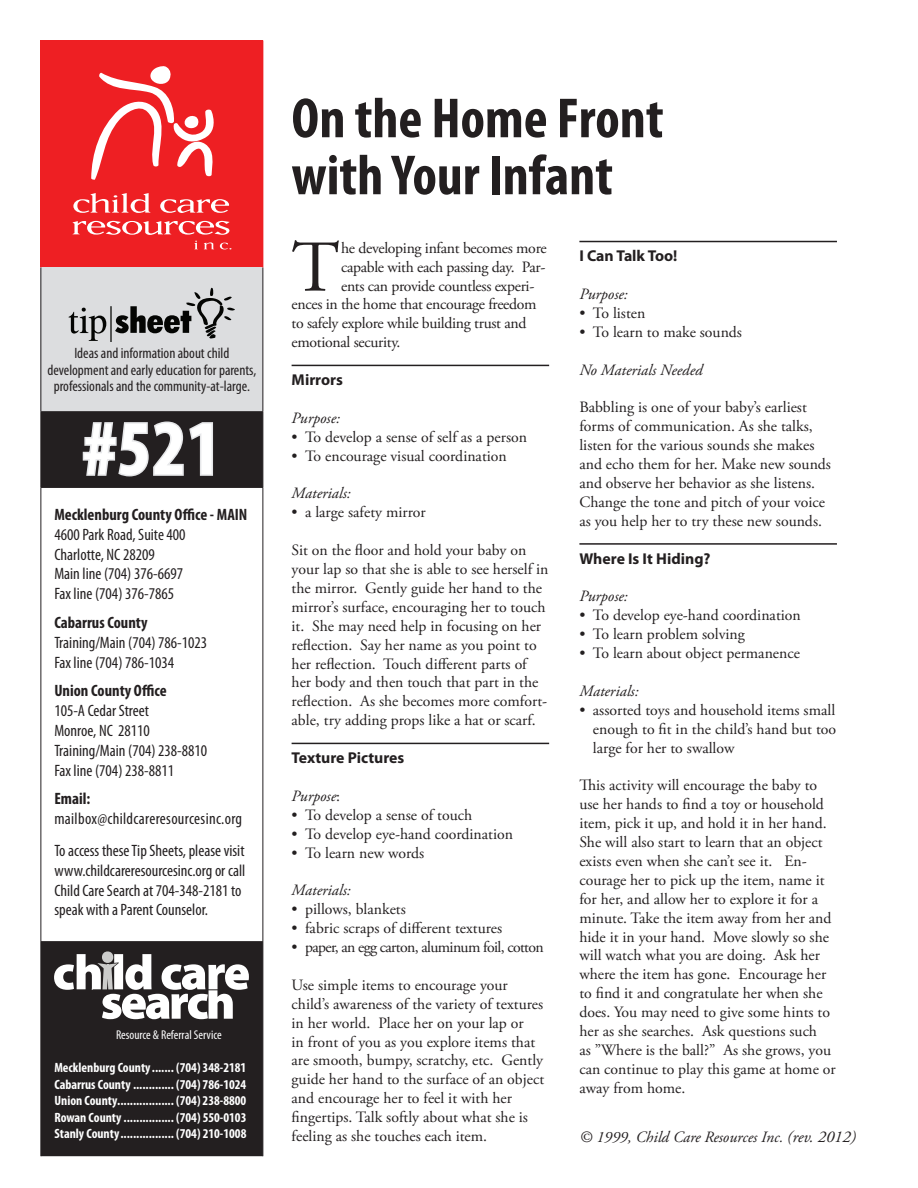
<style>
.page{position:relative;width:918px;height:1188px;background:#fff}
.page>*{position:absolute;margin:0;border:0;box-sizing:border-box;transform-origin:0 0}
.t1{font:700 condensed 78px "Myriad Pro";color:#fff}
.t2{font:72.75px "Adobe Garamond Pro";color:#231f20}
.t3{font:700 condensed 57px/57px "Myriad Pro";color:#231f20}
.t4{font:condensed 16.5px/19.8px "Myriad Pro";color:#231f20}
.t5{font:700 condensed 16.5px "Myriad Pro";color:#231f20}
.t6{font:15.75px/18.9px "Adobe Garamond Pro";color:#231f20}
.t7{font:15.75px "Adobe Garamond Pro";letter-spacing:-.02em;color:#231f20}
.t8{font:italic 15.75px "Adobe Garamond Pro";color:#231f20}
.t9{font:700 15.75px "Myriad Pro";color:#231f20}
.t10{font:15.75px "Adobe Garamond Pro";letter-spacing:-.04em;color:#231f20}
.t11{font:condensed 15px/16.5px "Myriad Pro";color:#231f20;text-align:center}
.t12{font:700 condensed 13.5px/16.5px "Myriad Pro";color:#fff;text-align:justify}
.t13{font:condensed 12.75px "Myriad Pro";color:#fff}
.s1{font-style:normal}
.s2{font-size:16.5px}
</style>
<div class="page">
<hr style="left:292px;top:365px;width:257px;height:1px;background:#231f20">
<hr style="left:292px;top:743px;width:257px;height:1px;background:#231f20">
<hr style="left:579px;top:241px;width:258px;height:1px;background:#231f20">
<hr style="left:579px;top:543px;width:258px;height:2px;background:#231f20">
<div style="left:41px;top:40px;width:222px;height:228px;background:#ee1f23"></div>
<div style="left:41px;top:268px;width:222px;height:144px;background:#dcdddf"></div>
<div style="left:41px;top:412px;width:222px;height:744px;background:#231f20"></div>
<div style="left:41px;top:487px;width:222px;height:454px;background:#fff"></div>
<hr style="left:40px;top:268px;width:1px;height:143px;background:#231f20">
<hr style="left:263px;top:268px;width:1px;height:143px;background:#231f20">
<hr style="left:40px;top:40px;width:1px;height:228px;background:#ee1f23">
<hr style="left:263px;top:40px;width:1px;height:228px;background:#ee1f23">
<hr style="left:40px;top:488px;width:1px;height:453px;background:#231f20">
<hr style="left:263px;top:488px;width:1px;height:453px;background:#231f20">
<hr style="left:40px;top:411px;width:223px;height:1px;background:#231f20">
<hr style="left:40px;top:412px;width:1px;height:75px;background:#231f20">
<hr style="left:263px;top:412px;width:1px;height:75px;background:#231f20">
<hr style="left:40px;top:487px;width:223px;height:1px;background:#231f20">
<hr style="left:40px;top:941px;width:1px;height:215px;background:#231f20">
<hr style="left:263px;top:941px;width:1px;height:215px;background:#231f20">
<svg style="left:91px;top:66px;width:123px;height:114px"></svg>
<svg style="left:73px;top:193px;width:78px;height:20px"></svg>
<svg style="left:160px;top:199px;width:69px;height:14px"></svg>
<svg style="left:72px;top:221px;width:158px;height:14px"></svg>
<svg style="left:194px;top:241px;width:4px;height:8px"></svg>
<svg style="left:204px;top:242px;width:10px;height:7px"></svg>
<svg style="left:220px;top:243px;width:11px;height:6px"></svg>
<hr style="left:110px;top:306px;width:2px;height:36px;background:#040503">
<svg style="left:69px;top:308px;width:37px;height:33px"></svg>
<svg style="left:115px;top:288px;width:120px;height:51px"></svg>
<svg style="left:81px;top:420px;width:134px;height:58px;background:#5e5c5d"></svg>
<svg style="left:54px;top:951px;width:195px;height:68px"></svg>
<p class="t11" style="left:47px;top:345px;width:210px">Ideas and information about child development and early education for parents, professionals and the community-at-large.</p>
<h1 class="t1" style="left:83px;top:400px;width:139px">#521</h1>
<p class="t5" style="left:54px;top:504px;width:195px">Mecklenburg County Office - MAIN</p>
<p class="t4" style="left:54px;top:524px;width:133px">4600 Park Road, Suite 400<br>Charlotte, NC 28209<br>Main line (704) 376-6697<br>Fax line (704) 376-7865</p>
<p class="t5" style="left:54px;top:612px;width:95px">Cabarrus County</p>
<p class="t4" style="left:54px;top:632px;width:154px">Training/Main (704) 786-1023<br>Fax line (704) 786-1034</p>
<p class="t5" style="left:54px;top:681px;width:114px">Union County Office</p>
<p class="t4" style="left:54px;top:701px;width:154px">105-A Cedar Street<br>Monroe, NC 28110<br>Training/Main (704) 238-8810<br>Fax line (704) 238-8811</p>
<p class="t5" style="left:54px;top:789px;width:37px">Email:</p>
<p class="t4" style="left:54px;top:803px;width:192px;line-height:31.8px">mailbox@childcareresourcesinc.org<br>To access these Tip Sheets, please visit</p>
<p class="t4" style="left:54px;top:860px;width:192px">www.childcareresourcesinc.org or call<br>Child Care Search at 704-348-2181 to speak with a Parent Counselor.</p>
<p class="t13" style="left:116px;top:1027px;width:107px">Resource &amp; Referral Service</p>
<p class="t12" style="left:54px;top:1059px;width:194px">Mecklenburg County....... (704) 348-2181<br>Cabarrus County ............. (704) 786-1024<br>Union County.................. (704) 238-8800<br>Rowan County ................ (704) 550-0103<br>Stanly County................. (704) 210-1008</p>
<h3 class="t3" style="left:292px;top:89px;width:373px">On the Home Front with Your Infant</h3>
<h2 class="t2" style="left:292px;top:224px;width:50px">T</h2>
<p class="t7" style="left:341px;top:238px;width:207px">he developing infant becomes more</p>
<p class="t7" style="left:341px;top:257px;width:206px">capable with each passing day. Par-</p>
<p class="t7" style="left:341px;top:276px;width:195px">ents can provide countless experi-</p>
<p class="t7" style="left:292px;top:295px;width:247px">ences in the home that encourage freedom</p>
<p class="t7" style="left:292px;top:314px;width:236px">to safely explore while building trust and</p>
<p class="t7" style="left:292px;top:333px;width:110px">emotional security.</p>
<p class="t9" style="left:292px;top:369px;width:53px">Mirrors</p>
<p class="t8" style="left:292px;top:408px;width:50px">Purpose:</p>
<p class="t6" style="left:292px;top:428px;width:237px">• To develop a sense of self as a person</p>
<p class="t6" style="left:292px;top:447px;width:217px">• To encourage visual coordination</p>
<p class="t8" style="left:292px;top:484px;width:61px">Materials:</p>
<p class="t6" style="left:292px;top:503px;width:136px">• a large safety mirror</p>
<p class="t6" style="left:292px;top:541px;width:258px">Sit on the floor and hold your baby on your lap so that she is able to see herself in the mirror. Gently guide her hand to the mirror’s surface, encouraging her to touch it. She may need help in focusing on her reflection. Say her name as you point to her reflection. Touch different parts of her body and then touch that part in the reflection. As she becomes more comfort&shy;able, try adding props like a hat or scarf.</p>
<p class="t9" style="left:292px;top:747px;width:114px">Texture Pictures</p>
<p class="t8" style="left:292px;top:786px;width:50px">Purpose<span class="s1">:</span></p>
<p class="t6" style="left:292px;top:806px;width:182px">• To develop a sense of touch</p>
<p class="t6" style="left:292px;top:825px;width:223px">• To develop eye-hand coordination</p>
<p class="t6" style="left:292px;top:844px;width:134px">• To learn new words</p>
<p class="t8" style="left:292px;top:881px;width:61px">Materials:</p>
<p class="t6" style="left:292px;top:900px;width:116px">• pillows, blankets</p>
<p class="t6" style="left:292px;top:919px;width:212px">• fabric scraps of different textures</p>
<p class="t10" style="left:292px;top:938px;width:254px">• paper, an egg carton, aluminum foil, cotton</p>
<p class="t6" style="left:292px;top:976px;width:254px">Use simple items to encourage your child’s awareness of the variety of textures in her world. Place her on your lap or<br>in front of you as you explore items that are smooth, bumpy, scratchy, etc. Gently guide her hand to the surface of an object and encourage her to feel it with her fingertips. Talk softly about what she is feeling as she touches each item.</p>
<p class="t9" style="left:579px;top:246px;width:100px">I Can Talk Too!</p>
<p class="t8" style="left:579px;top:285px;width:50px">Purpose:</p>
<p class="t6" style="left:579px;top:304px;width:67px">• To listen</p>
<p class="t6" style="left:579px;top:323px;width:164px">• To learn to make sounds</p>
<p class="t8" style="left:579px;top:360px;width:125px">No Materials Needed</p>
<p class="t6" style="left:579px;top:398px;width:253px">Babbling is one of your baby’s earliest forms of communication. As she talks, listen for the various sounds she makes and echo them for her. Make new sounds and observe her behavior as she listens.<br>Change the tone and pitch of your voice as you help her to try these new sounds.</p>
<p class="t9" style="left:579px;top:548px;width:133px">Where Is It Hiding?</p>
<p class="t8" style="left:579px;top:587px;width:50px">Purpose:</p>
<p class="t6" style="left:579px;top:606px;width:223px">• To develop eye-hand coordination</p>
<p class="t6" style="left:579px;top:625px;width:167px">• To learn problem solving</p>
<p class="t6" style="left:579px;top:644px;width:222px">• To learn about object permanence</p>
<p class="t8" style="left:579px;top:681px;width:61px">Materials:</p>
<p class="t6" style="left:593px;top:701px;width:245px;text-align:justify;text-indent:-13px">• assorted toys and household items small enough to fit in the child’s hand but too large for her to swallow</p>
<p class="t6" style="left:579px;top:776px;width:258px">This activity will encourage the baby to use her hands to find a toy or household item, pick it up, and hold it in her hand.<br>She will also start to learn that an object exists even when she can’t see it. En&shy;courage her to pick up the item, name it for her, and allow her to explore it for a minute. Take the item away from her and hide it in your hand. Move slowly so she will watch what you are doing. Ask her where the item has gone. Encourage her to find it and congratulate her when she does. You may need to give some hints to her as she searches. Ask questions such<br>as ”Where is the ball?” As she grows, you can continue to play this game at home or away from home.</p>
<p class="t8" style="left:579px;top:1128px;width:278px">© 1999, Child Care Resources Inc. <span class="s2">(rev. 2012)</span></p>
</div>
